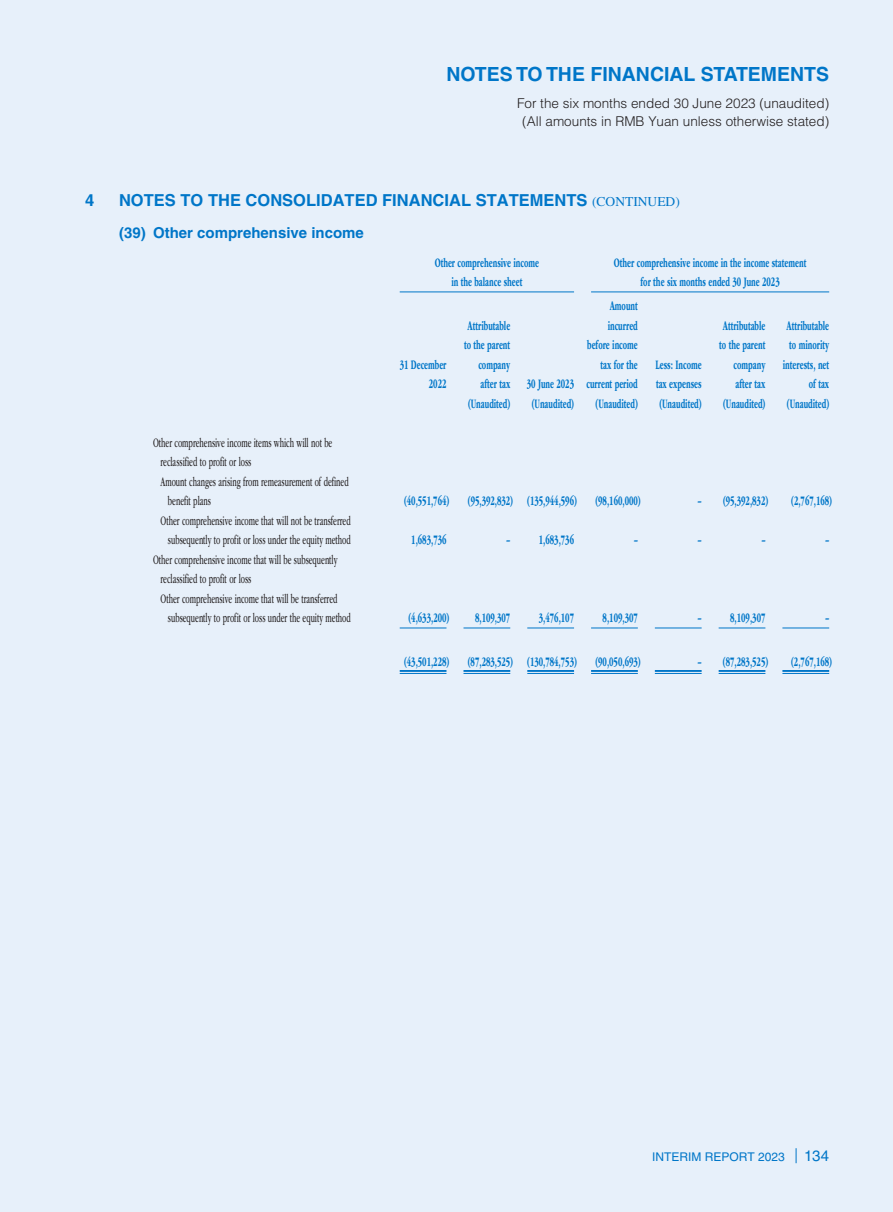
<style>
.page{position:relative;width:893px;height:1212px;background:#e7f0fa}
.page>*{position:absolute;margin:0;border:0;box-sizing:border-box;transform-origin:0 0}
.t1{font:700 19.5px "Helvetica LT Std";color:#0076c8}
.t2{font:700 16.5px "Helvetica LT Std";color:#0076c8}
.t3{font:700 15px "Helvetica LT Std";color:#0076c8}
.t4{font:15px "Helvetica LT Std";color:#0076c8}
.t5{font:700 13.5px/19.5px "ITC Garamond Std";color:#0076c8;text-align:right;scale:.55 1}
.t6{font:13.5px/19.5px "ITC Garamond Std";color:#231f20;scale:.55 1}
.t7{font:300 13.5px/18px "Helvetica LT Std";color:#231f20;text-align:center}
.t8{font:13.5px "Times LT Std";color:#0076c8}
.t9{font:12px "Helvetica LT Std";color:#0076c8}
</style>
<div class="page">
<svg style="left:796px;top:1148px;width:1px;height:15px"></svg>
<hr style="left:400px;top:292px;width:174px;height:1px;background:#0076c8">
<hr style="left:591px;top:292px;width:238px;height:1px;background:#0076c8">
<hr style="left:400px;top:628px;width:46px;height:1px;background:#0076c8">
<hr style="left:463px;top:628px;width:47px;height:1px;background:#0076c8">
<hr style="left:527px;top:628px;width:47px;height:1px;background:#0076c8">
<hr style="left:591px;top:628px;width:47px;height:1px;background:#0076c8">
<hr style="left:655px;top:628px;width:47px;height:1px;background:#0076c8">
<hr style="left:719px;top:628px;width:46px;height:1px;background:#0076c8">
<hr style="left:782px;top:628px;width:47px;height:1px;background:#0076c8">
<hr style="left:400px;top:670px;width:46px;height:2px;background:#0076c8">
<hr style="left:400px;top:673px;width:46px;height:1px;background:#0076c8">
<hr style="left:463px;top:670px;width:47px;height:2px;background:#0076c8">
<hr style="left:463px;top:673px;width:47px;height:1px;background:#0076c8">
<hr style="left:527px;top:670px;width:47px;height:2px;background:#0076c8">
<hr style="left:527px;top:673px;width:47px;height:1px;background:#0076c8">
<hr style="left:591px;top:670px;width:47px;height:2px;background:#0076c8">
<hr style="left:591px;top:673px;width:47px;height:1px;background:#0076c8">
<hr style="left:655px;top:670px;width:47px;height:2px;background:#0076c8">
<hr style="left:655px;top:673px;width:47px;height:1px;background:#0076c8">
<hr style="left:719px;top:670px;width:46px;height:2px;background:#0076c8">
<hr style="left:719px;top:673px;width:46px;height:1px;background:#0076c8">
<hr style="left:782px;top:670px;width:47px;height:2px;background:#0076c8">
<hr style="left:782px;top:673px;width:47px;height:1px;background:#0076c8">
<h1 class="t1" style="left:446px;top:62px;width:384px">NOTES TO THE FINANCIAL STATEMENTS</h1>
<p class="t7" style="left:517px;top:94px;width:314px">For the six months ended 30 June 2023 (unaudited( (All amounts in RMB Yuan unless otherwise stated(</p>
<p class="t2" style="left:85px;top:190px;width:11px">4</p>
<p class="t2" style="left:119px;top:190px;width:470px">NOTES TO THE CONSOLIDATED FINANCIAL STATEMENTS</p>
<p class="t8" style="left:592px;top:194px;width:89px">(CONTINUED(</p>
<p class="t3" style="left:119px;top:224px;width:28px">(39)</p>
<p class="t3" style="left:153px;top:224px;width:212px">Other comprehensive income</p>
<p class="t6" style="left:161px;top:433px;width:344px;text-indent:-7px">Other comprehensive income items which will not be reclassified to profit or loss<br>Amount changes arising from remeasurement of defined</p>
<p class="t6" style="left:161px;top:491px;width:347px;text-indent:7px">benefit plans<br>Other comprehensive income that will not be transferred</p>
<p class="t6" style="left:168px;top:530px;width:334px">subsequently to profit or loss under the equity method</p>
<p class="t6" style="left:153px;top:550px;width:337px">Other comprehensive income that will be subsequently</p>
<p class="t6" style="left:161px;top:569px;width:167px">reclassified to profit or loss</p>
<p class="t6" style="left:161px;top:589px;width:323px">Other comprehensive income that will be transferred</p>
<p class="t6" style="left:168px;top:608px;width:334px">subsequently to profit or loss under the equity method</p>
<p class="t5" style="left:435px;top:253px;width:191px;text-align:center">Other comprehensive income in the balance sheet</p>
<p class="t5" style="left:614px;top:253px;width:351px;text-align:center">Other comprehensive income in the income statement for the six months ended 30 June 2023</p>
<p class="t5" style="left:400px;top:355px;width:87px">31 December<br>2022</p>
<p class="t5" style="left:464px;top:316px;width:85px">Attributable to the parent company</p>
<p class="t5" style="left:480px;top:374px;width:56px">after tax</p>
<p class="t5" style="left:468px;top:393px;width:78px">(Unaudited)</p>
<p class="t5" style="left:527px;top:374px;width:87px">30 June 2023</p>
<p class="t5" style="left:532px;top:393px;width:78px">(Unaudited)</p>
<p class="t5" style="left:586px;top:296px;width:95px">Amount incurred before income tax for the current period</p>
<p class="t5" style="left:596px;top:393px;width:78px">(Unaudited)</p>
<p class="t5" style="left:656px;top:354px;width:85px;text-align:left">Less: Income tax expenses</p>
<p class="t5" style="left:659px;top:393px;width:78px">(Unaudited)</p>
<p class="t5" style="left:719px;top:315px;width:85px">Attributable to the parent company after tax</p>
<p class="t5" style="left:783px;top:315px;width:86px">Attributable to minority interests, net of tax (Unaudited(</p>
<p class="t5" style="left:723px;top:393px;width:78px">(Unaudited)</p>
<p class="t5" style="left:404px;top:491px;width:84px">)40,551,764(</p>
<p class="t5" style="left:468px;top:491px;width:84px">)95,392,832(</p>
<p class="t5" style="left:527px;top:491px;width:92px">)135,944,596(</p>
<p class="t5" style="left:595px;top:491px;width:84px">)98,160,000(</p>
<p class="t5" style="left:698px;top:491px;width:8px">–</p>
<p class="t5" style="left:723px;top:491px;width:84px">)95,392,832(</p>
<p class="t5" style="left:791px;top:491px;width:76px">)2,767,168(</p>
<p class="t5" style="left:411px;top:530px;width:66px">1,683,736</p>
<p class="t5" style="left:507px;top:530px;width:8px">–</p>
<p class="t5" style="left:539px;top:530px;width:66px">1,683,736</p>
<p class="t5" style="left:634px;top:530px;width:8px">–</p>
<p class="t5" style="left:698px;top:530px;width:8px">–</p>
<p class="t5" style="left:762px;top:530px;width:8px">–</p>
<p class="t5" style="left:825px;top:530px;width:8px">–</p>
<p class="t5" style="left:408px;top:608px;width:76px">)4,633,200(</p>
<p class="t5" style="left:475px;top:608px;width:66px">8,109,307</p>
<p class="t5" style="left:539px;top:608px;width:66px">3,476,107</p>
<p class="t5" style="left:603px;top:608px;width:66px">8,109,307</p>
<p class="t5" style="left:698px;top:608px;width:8px">–</p>
<p class="t5" style="left:730px;top:608px;width:66px">8,109,307</p>
<p class="t5" style="left:825px;top:608px;width:8px">–</p>
<p class="t5" style="left:404px;top:652px;width:84px">)43,501,228(</p>
<p class="t5" style="left:468px;top:652px;width:84px">)87,283,525(</p>
<p class="t5" style="left:527px;top:652px;width:92px">)130,784,753(</p>
<p class="t5" style="left:595px;top:652px;width:84px">)90,050,693(</p>
<p class="t5" style="left:698px;top:652px;width:8px">–</p>
<p class="t5" style="left:723px;top:652px;width:84px">)87,283,525(</p>
<p class="t5" style="left:791px;top:652px;width:76px">)2,767,168(</p>
<p class="t9" style="left:652px;top:1149px;width:134px">INTERIM REPORT 2023</p>
<p class="t4" style="left:804px;top:1147px;width:27px">134</p>
</div>
